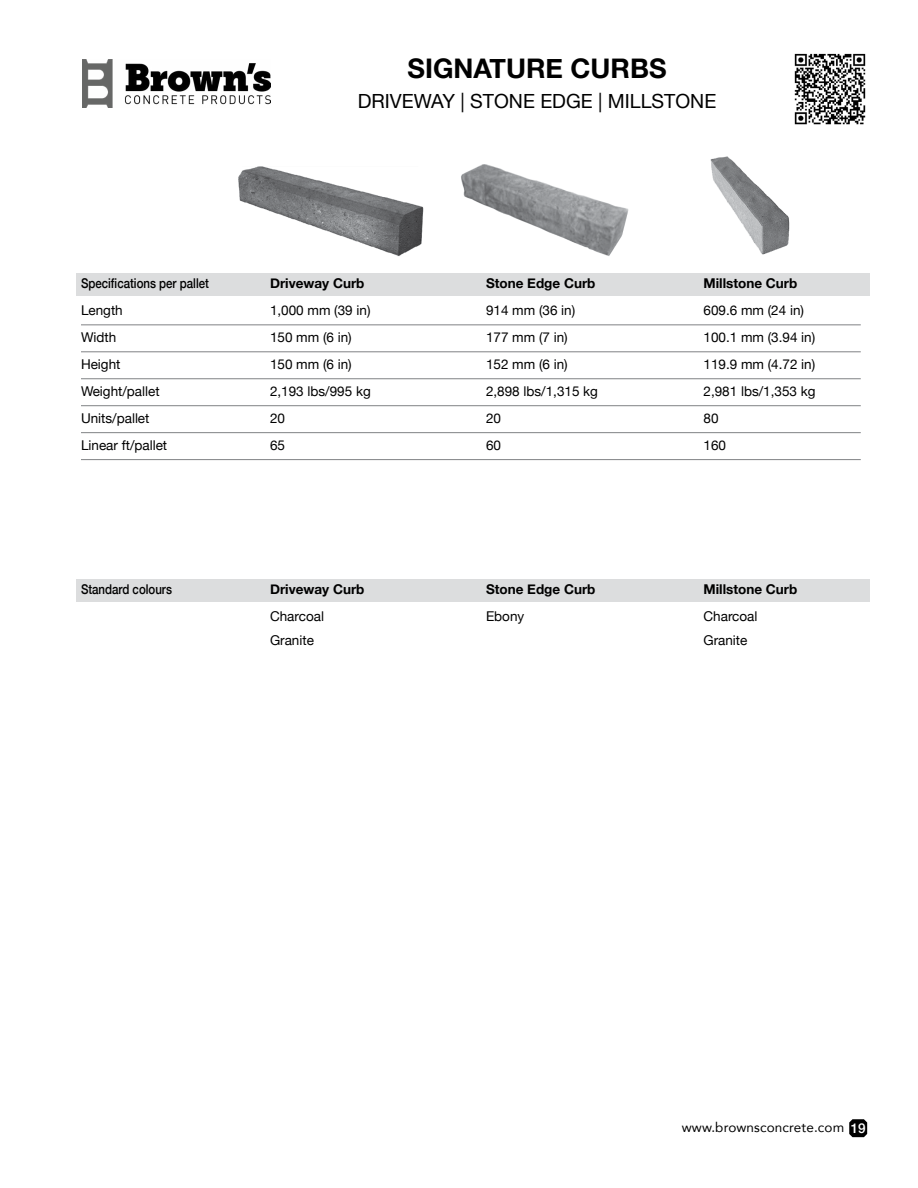
<style>
.page{position:relative;width:918px;height:1188px;background:#fff}
.page>*{position:absolute;margin:0;border:0;box-sizing:border-box;transform-origin:0 0}
.t1{font:700 27px "Helvetica Neue";color:#000}
.t2{font:19.5px "Helvetica Neue";color:#000}
.t3{font:13.5px "Helvetica Neue";color:#000}
.t4{font:700 13.5px "Helvetica Neue";color:#000}
.t5{font:500 13.5px "Helvetica Neue";color:#000;scale:.85 1}
.t6{font:13.5px "Avenir";letter-spacing:.01em;color:#000}
.s1{font-family:"Helvetica Neue";font-weight:500;color:#fff}
</style>
<div class="page">
<svg style="left:849px;top:1119px;width:18px;height:18px"></svg>
<img style="left:82px;top:60px;width:189px;height:47px">
<img style="left:794px;top:53px;width:72px;height:72px">
<img style="left:238px;top:166px;width:186px;height:90px">
<img style="left:461px;top:164px;width:168px;height:92px">
<img style="left:710px;top:156px;width:80px;height:98px">
<div style="left:76px;top:273px;width:794px;height:22px;background:#dcddde"></div>
<div style="left:76px;top:579px;width:794px;height:23px;background:#dcddde"></div>
<hr style="left:81px;top:324px;width:780px;height:1px;background:#808285">
<hr style="left:81px;top:432px;width:780px;height:1px;background:#808285">
<hr style="left:81px;top:378px;width:780px;height:1px;background:#808285">
<hr style="left:81px;top:351px;width:780px;height:1px;background:#808285">
<hr style="left:81px;top:459px;width:780px;height:1px;background:#808285">
<hr style="left:81px;top:405px;width:780px;height:1px;background:#808285">
<h1 class="t1" style="left:408px;top:47px;width:261px">SIGNATURE CURBS</h1>
<h2 class="t2" style="left:358px;top:87px;width:360px">DRIVEWAY | STONE EDGE | MILLSTONE</h2>
<p class="t5" style="left:81px;top:272px;width:152px">Specifications per pallet</p>
<p class="t4" style="left:270px;top:272px;width:96px">Driveway Curb</p>
<p class="t4" style="left:486px;top:272px;width:111px">Stone Edge Curb</p>
<p class="t4" style="left:703px;top:272px;width:95px">Millstone Curb</p>
<p class="t3" style="left:81px;top:300px;width:43px">Length</p>
<p class="t3" style="left:270px;top:300px;width:102px">1,000 mm (39 in)</p>
<p class="t3" style="left:486px;top:300px;width:91px">914 mm (36 in)</p>
<p class="t3" style="left:703px;top:300px;width:102px">609. 6 mm (24 in)</p>
<p class="t3" style="left:81px;top:327px;width:37px">Width</p>
<p class="t3" style="left:270px;top:327px;width:83px">150 mm (6 in)</p>
<p class="t3" style="left:486px;top:327px;width:83px">177 mm (7 in)</p>
<p class="t3" style="left:703px;top:327px;width:113px">100. 1 mm (3.94 in)</p>
<p class="t3" style="left:81px;top:354px;width:41px">Height</p>
<p class="t3" style="left:270px;top:354px;width:83px">150 mm (6 in)</p>
<p class="t3" style="left:486px;top:354px;width:83px">152 mm (6 in)</p>
<p class="t3" style="left:703px;top:354px;width:113px">119.9 mm (4.72 in)</p>
<p class="t3" style="left:81px;top:381px;width:80px">Weight/pallet</p>
<p class="t3" style="left:270px;top:381px;width:102px">2,193 lbs/995 kg</p>
<p class="t3" style="left:486px;top:381px;width:114px">2,898 lbs/1,315 kg</p>
<p class="t3" style="left:703px;top:381px;width:114px">2,981 lbs/1,353 kg</p>
<p class="t3" style="left:81px;top:408px;width:70px">Units/pallet</p>
<p class="t3" style="left:270px;top:408px;width:17px">20</p>
<p class="t3" style="left:486px;top:408px;width:17px">20</p>
<p class="t3" style="left:703px;top:408px;width:17px">80</p>
<p class="t3" style="left:81px;top:435px;width:88px">Linear ft/pallet</p>
<p class="t3" style="left:270px;top:435px;width:17px">65</p>
<p class="t3" style="left:486px;top:435px;width:17px">60</p>
<p class="t3" style="left:703px;top:435px;width:24px">160</p>
<p class="t5" style="left:81px;top:578px;width:109px">Standard colours</p>
<p class="t4" style="left:270px;top:578px;width:96px">Driveway Curb</p>
<p class="t4" style="left:486px;top:578px;width:111px">Stone Edge Curb</p>
<p class="t4" style="left:703px;top:578px;width:95px">Millstone Curb</p>
<p class="t3" style="left:270px;top:606px;width:55px">Charcoal</p>
<p class="t3" style="left:486px;top:606px;width:40px">Ebony</p>
<p class="t3" style="left:703px;top:606px;width:55px">Charcoal</p>
<p class="t3" style="left:270px;top:630px;width:45px">Granite</p>
<p class="t3" style="left:703px;top:630px;width:45px">Granite</p>
<p class="t6" style="left:682px;top:1117px;width:186px">www.brownsconcrete.com <span class="s1">19</span></p>
</div>
